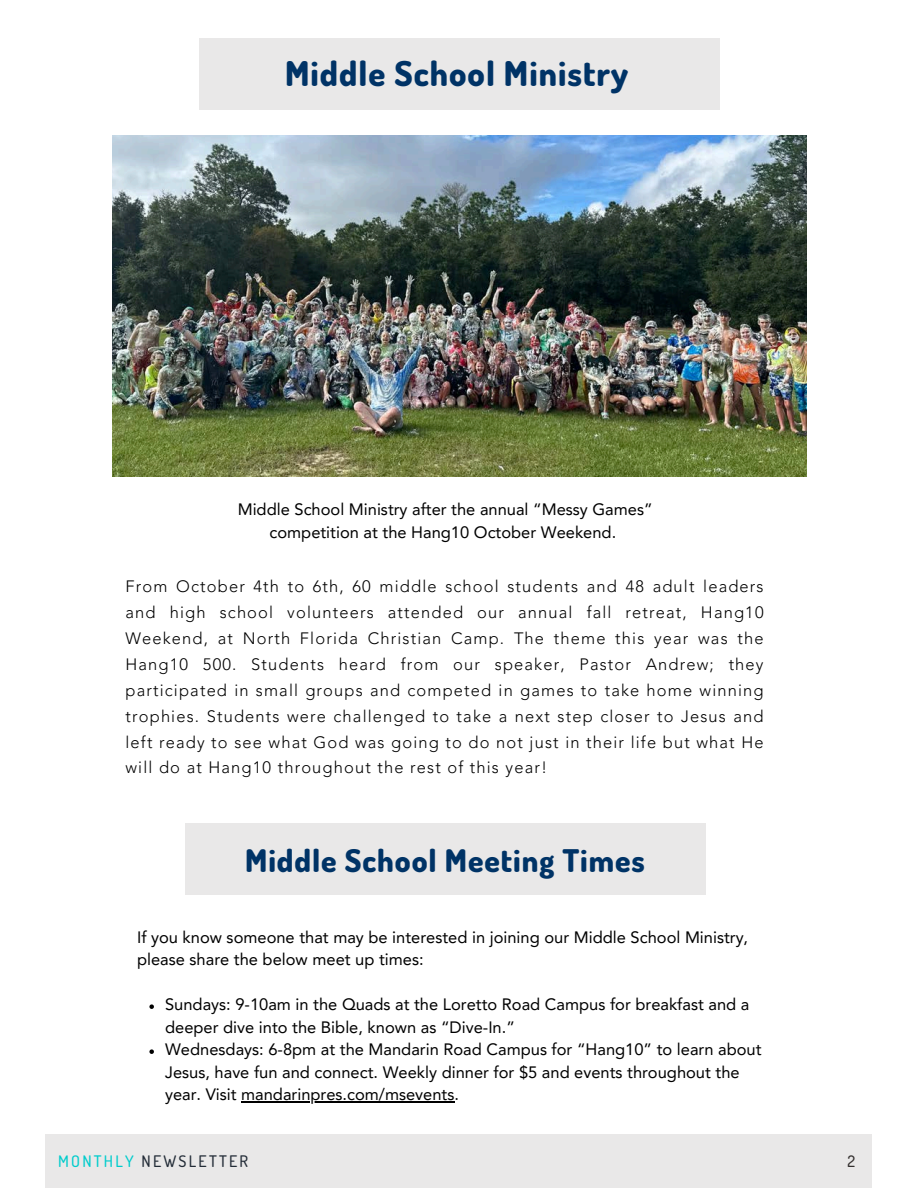
<style>
.page{position:relative;width:918px;height:1188px;background:#fff}
.page>*{position:absolute;margin:0;border:0;box-sizing:border-box;transform-origin:0 0}
.t1{font:800 34.2px "Dosis";letter-spacing:.03em;color:#036}
.t2{font:800 31.2px "Dosis";letter-spacing:.03em;color:#036}
.t3{font:300 16.5px/25.8px "Avenir LT Pro";letter-spacing:.07em;color:#000;text-align:justify}
.t4{font:16.5px/22.5px "Avenir LT Pro";color:#000}
.t5{font:500 15.9px "Dosis";letter-spacing:.14em;color:#232c37}
.t6{font:500 15.9px "Dosis";color:#34302f}
.s1{color:#0cc}
</style>
<div class="page">
<div style="left:46px;top:1135px;width:826px;height:53px;background:#e9e8e8"></div>
<div style="left:199px;top:38px;width:520px;height:71px;background:#e9e8e8"></div>
<img style="left:112px;top:135px;width:694px;height:341px">
<svg style="left:149px;top:1004px;width:5px;height:5px"></svg>
<svg style="left:149px;top:1049px;width:5px;height:5px"></svg>
<hr style="left:241px;top:1101px;width:213px;height:1px;background:#000">
<div style="left:185px;top:824px;width:520px;height:71px;background:#e9e8e8"></div>
<p class="t1" style="left:285px;top:51px;width:344px">Middle School Ministry</p>
<h1 class="t4" style="left:238px;top:500px;width:416px;text-align:center">Middle School Ministry after the annual “Messy Games” competition at the Hang10 October Weekend.</h1>
<p class="t3" style="left:126px;top:575px;width:640px">From October 4th to 6th, 60 middle school students and 48 adult leaders and high school volunteers attended our annual fall retreat, Hang10<br>Weekend, at North Florida Christian Camp. The theme this year was the Hang10 500. Students heard from our speaker, Pastor Andrew; they participated in small groups and competed in games to take home winning trophies. Students were challenged to take a next step closer to Jesus and left ready to see what God was going to do not just in their life but what He will do at Hang10 throughout the rest of this year!</p>
<p class="t2" style="left:245px;top:840px;width:401px">Middle School Meeting Times</p>
<p class="t4" style="left:137px;top:927px;width:613px">If you know someone that may be interested in joining our Middle School Ministry, please share the below meet up times:</p>
<p class="t4" style="left:165px;top:995px;width:586px">Sundays: 9-10am in the Quads at the Loretto Road Campus for breakfast and a deeper dive into the Bible, known as “Dive-In.”</p>
<p class="t4" style="left:165px;top:1040px;width:598px">Wednesdays: 6-8pm at the Mandarin Road Campus for “Hang10” to learn about<br>Jesus, have fun and connect. Weekly dinner for $5 and events throughout the year. Visit mandarinpres.com/msevents.</p>
<p class="t5" style="left:58px;top:1150px;width:192px"><span class="s1">MONTHLY</span> NEWSLETTER</p>
<p class="t6" style="left:848px;top:1150px;width:9px">2</p>
</div>
